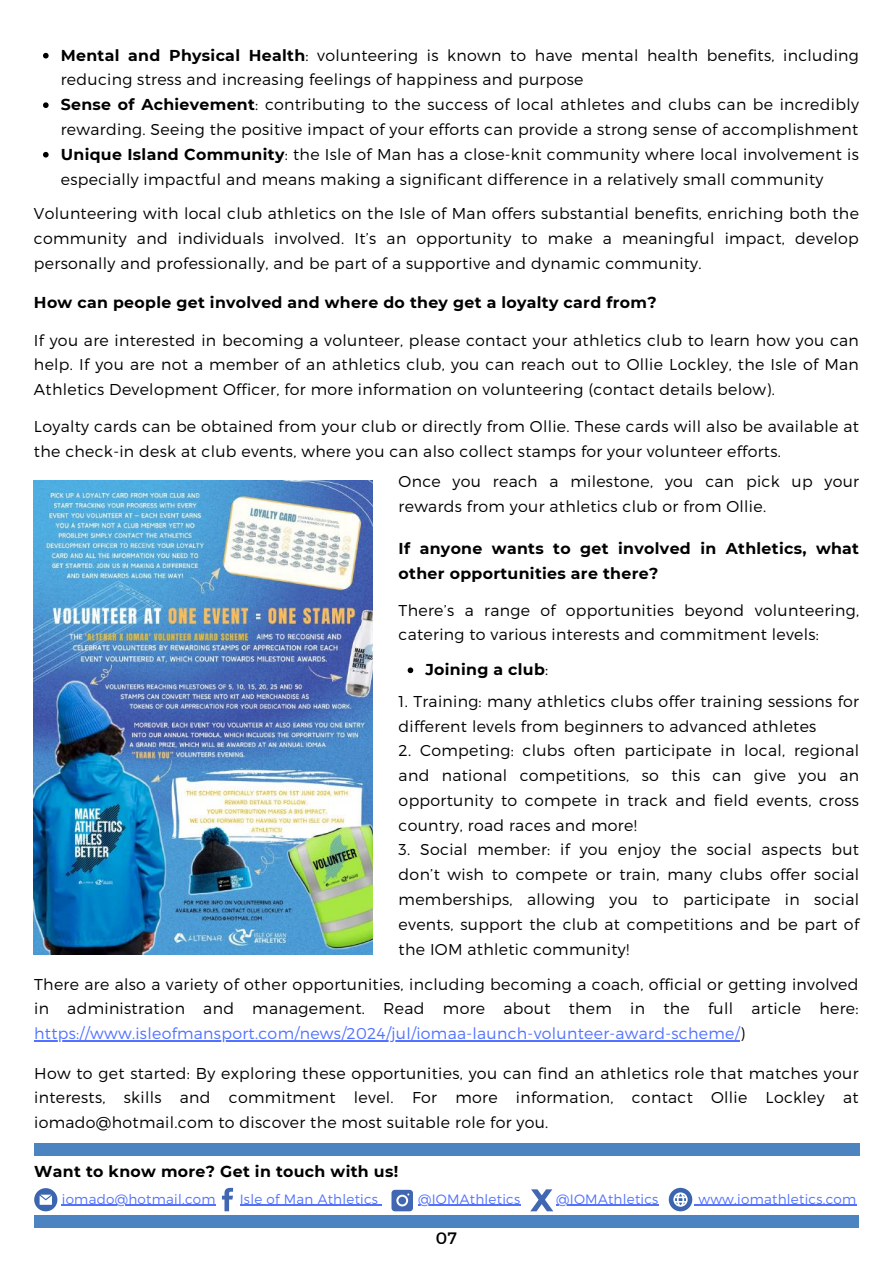
<style>
.page{position:relative;width:894px;height:1264px;background:#fff}
.page>*{position:absolute;margin:0;border:0;box-sizing:border-box;transform-origin:0 0}
.t1{font:16.5px "Montserrat";color:#000}
.t2{font:300 15.75px/24.8px "Montserrat";letter-spacing:.02em;color:#000;text-align:justify}
.t3{font:700 15.75px/24.8px "Montserrat";letter-spacing:.02em;color:#000}
.t4{font:300 13.5px "Montserrat";letter-spacing:.02em;color:#5271ff}
.s1{font-weight:700}
.s2{font-weight:300}
.s3{color:#5271ff}
</style>
<div class="page">
<div style="left:34px;top:1215px;width:824px;height:11px;background:#4c84c2"></div>
<img style="left:34px;top:481px;width:339px;height:473px">
<svg style="left:407px;top:667px;width:6px;height:6px"></svg>
<svg style="left:43px;top:53px;width:6px;height:5px"></svg>
<svg style="left:43px;top:102px;width:6px;height:6px"></svg>
<svg style="left:43px;top:152px;width:6px;height:5px"></svg>
<hr style="left:62px;top:1204px;width:154px;height:1px;background:#5271ff">
<hr style="left:240px;top:1204px;width:138px;height:1px;background:#5271ff">
<hr style="left:418px;top:1204px;width:102px;height:1px;background:#5271ff">
<hr style="left:556px;top:1204px;width:102px;height:1px;background:#5271ff">
<hr style="left:698px;top:1204px;width:158px;height:1px;background:#5271ff">
<svg style="left:34px;top:1188px;width:23px;height:23px"></svg>
<svg style="left:222px;top:1187px;width:11px;height:24px"></svg>
<svg style="left:391px;top:1189px;width:22px;height:22px"></svg>
<svg style="left:530px;top:1189px;width:23px;height:22px"></svg>
<svg style="left:668px;top:1187px;width:30px;height:24px"></svg>
<div style="left:34px;top:1143px;width:825px;height:12px;background:#4c84c2"></div>
<hr style="left:34px;top:1040px;width:705px;height:1px;background:#5271ff">
<p class="t2" style="left:61px;top:42px;width:799px;text-align:left"><span class="s1">Mental and Physical Health</span>: volunteering is known to have mental health benefits, including reducing stress and increasing feelings of happiness and purpose<br><span class="s1">Sense of Achievement</span>: contributing to the success of local athletes and clubs can be incredibly rewarding. Seeing the positive impact of your efforts can provide a strong sense of accomplishment <span class="s1">Unique Island Community</span>: the Isle of Man has a close-knit community where local involvement is especially impactful and means making a significant difference in a relatively small community</p>
<p class="t2" style="left:34px;top:201px;width:826px">Volunteering with local club athletics on the Isle of Man offers substantial benefits, enriching both the community and individuals involved. It’s an opportunity to make a meaningful impact, develop personally and professionally, and be part of a supportive and dynamic community.</p>
<p class="t3" style="left:34px;top:290px;width:624px">How can people get involved and where do they get a loyalty card from?</p>
<p class="t2" style="left:34px;top:327px;width:826px">If you are interested in becoming a volunteer, please contact your athletics club to learn how you can help. If you are not a member of an athletics club, you can reach out to Ollie Lockley, the Isle of Man Athletics Development Officer, for more information on volunteering (contact details below).</p>
<p class="t2" style="left:34px;top:413px;width:826px">Loyalty cards can be obtained from your club or directly from Ollie. These cards will also be available at the check-in desk at club events, where you can also collect stamps for your volunteer efforts.</p>
<p class="t2" style="left:398px;top:468px;width:462px">Once you reach a milestone, you can pick up your rewards from your athletics club or from Ollie.</p>
<p class="t3" style="left:398px;top:536px;width:462px">If anyone wants to get involved in Athletics, what other opportunities are there?</p>
<p class="t2" style="left:398px;top:597px;width:462px">There’s a range of opportunities beyond volunteering, catering to various interests and commitment levels:</p>
<p class="t3" style="left:425px;top:657px;width:124px">Joining a club<span class="s2">:</span></p>
<p class="t2" style="left:398px;top:688px;width:462px">1. Training: many athletics clubs offer training sessions for different levels from beginners to advanced athletes</p>
<p class="t2" style="left:398px;top:737px;width:462px">2. Competing: clubs often participate in local, regional and national competitions, so this can give you an opportunity to compete in track and field events, cross country, road races and more!</p>
<p class="t2" style="left:398px;top:836px;width:462px">3. Social member: if you enjoy the social aspects but don’t wish to compete or train, many clubs offer social memberships, allowing you to participate in social events, support the club at competitions and be part of the IOM athletic community!</p>
<p class="t2" style="left:34px;top:970px;width:825px">There are also a variety of other opportunities, including becoming a coach, official or getting involved in administration and management. Read more about them in the full article here: <span class="s3">https://www.isleofmansport.com/news/2024/jul/iomaa-launch-volunteer-award-scheme/</span>)</p>
<p class="t2" style="left:34px;top:1059px;width:825px">How to get started: By exploring these opportunities, you can find an athletics role that matches your interests, skills and commitment level. For more information, contact Ollie Lockley at iomado@hotmail.com to discover the most suitable role for you.</p>
<p class="t3" style="left:34px;top:1158px;width:365px">Want to know more? Get in touch with us!</p>
<p class="t4" style="left:62px;top:1189px;width:155px">iomado@hotmail.com</p>
<p class="t4" style="left:240px;top:1189px;width:140px">Isle of Man Athletics</p>
<p class="t4" style="left:418px;top:1189px;width:104px">@IOMAthletics</p>
<p class="t4" style="left:556px;top:1189px;width:104px">@IOMAthletics</p>
<p class="t4" style="left:698px;top:1189px;width:159px">www.iomathletics.com</p>
<p class="t1" style="left:435px;top:1227px;width:23px">07</p>
</div>
